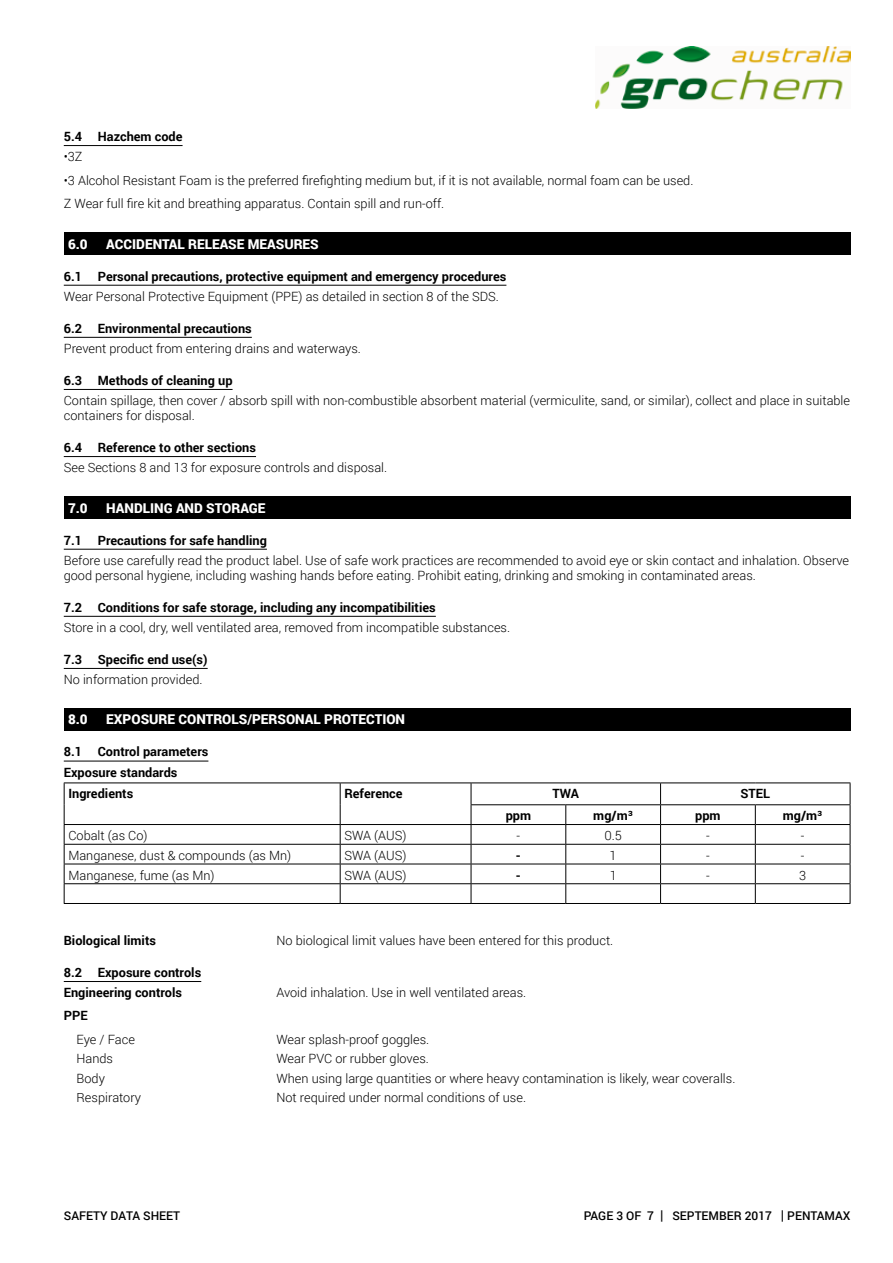
<style>
.page{position:relative;width:893px;height:1263px;background:#fff}
.page>*{position:absolute;margin:0;border:0;box-sizing:border-box;transform-origin:0 0}
.t1{font:900 13.5px "Roboto";color:#fff}
.t2{font:300 12.75px/15px "Roboto";color:#000}
.t3{font:700 12.75px/20.1px "Roboto";color:#000}
.t4{font:500 12px "Roboto";color:#000}
.s1{font-size:13.5px}
</style>
<div class="page">
<img style="left:595px;top:46px;width:255px;height:62px">
<hr style="left:64px;top:145px;width:119px;height:1px;background:#000">
<div style="left:64px;top:232px;width:786px;height:23px;background:#000"></div>
<hr style="left:64px;top:285px;width:442px;height:1px;background:#000">
<hr style="left:64px;top:337px;width:188px;height:1px;background:#000">
<hr style="left:64px;top:389px;width:169px;height:1px;background:#000">
<hr style="left:64px;top:456px;width:192px;height:1px;background:#000">
<div style="left:64px;top:496px;width:786px;height:23px;background:#000"></div>
<hr style="left:64px;top:549px;width:203px;height:1px;background:#000">
<hr style="left:64px;top:616px;width:372px;height:1px;background:#000">
<hr style="left:64px;top:668px;width:144px;height:1px;background:#000">
<div style="left:64px;top:708px;width:786px;height:23px;background:#000"></div>
<hr style="left:64px;top:761px;width:144px;height:1px;background:#000">
<hr style="left:64px;top:981px;width:137px;height:1px;background:#000">
<hr style="left:64px;top:782px;width:276px;height:1px;background:#000">
<hr style="left:340px;top:782px;width:131px;height:1px;background:#000">
<hr style="left:471px;top:782px;width:95px;height:1px;background:#000">
<hr style="left:566px;top:782px;width:95px;height:1px;background:#000">
<hr style="left:661px;top:782px;width:94px;height:1px;background:#000">
<hr style="left:755px;top:782px;width:95px;height:1px;background:#000">
<hr style="left:471px;top:804px;width:95px;height:1px;background:#000">
<hr style="left:566px;top:804px;width:95px;height:1px;background:#000">
<hr style="left:661px;top:804px;width:94px;height:1px;background:#000">
<hr style="left:755px;top:804px;width:95px;height:1px;background:#000">
<hr style="left:64px;top:824px;width:276px;height:1px;background:#000">
<hr style="left:340px;top:824px;width:131px;height:1px;background:#000">
<hr style="left:471px;top:824px;width:95px;height:1px;background:#000">
<hr style="left:566px;top:824px;width:95px;height:1px;background:#000">
<hr style="left:661px;top:824px;width:94px;height:1px;background:#000">
<hr style="left:755px;top:824px;width:95px;height:1px;background:#000">
<hr style="left:64px;top:844px;width:276px;height:1px;background:#000">
<hr style="left:340px;top:844px;width:131px;height:1px;background:#000">
<hr style="left:471px;top:844px;width:95px;height:1px;background:#000">
<hr style="left:566px;top:844px;width:95px;height:1px;background:#000">
<hr style="left:661px;top:844px;width:94px;height:1px;background:#000">
<hr style="left:755px;top:844px;width:95px;height:1px;background:#000">
<hr style="left:64px;top:864px;width:276px;height:1px;background:#000">
<hr style="left:340px;top:864px;width:131px;height:1px;background:#000">
<hr style="left:471px;top:864px;width:95px;height:1px;background:#000">
<hr style="left:566px;top:864px;width:95px;height:1px;background:#000">
<hr style="left:661px;top:864px;width:94px;height:1px;background:#000">
<hr style="left:755px;top:864px;width:95px;height:1px;background:#000">
<hr style="left:64px;top:883px;width:276px;height:1px;background:#000">
<svg style="left:64px;top:783px;width:1px;height:120px"></svg>
<hr style="left:340px;top:883px;width:131px;height:1px;background:#000">
<svg style="left:340px;top:783px;width:1px;height:120px"></svg>
<hr style="left:471px;top:883px;width:95px;height:1px;background:#000">
<svg style="left:471px;top:783px;width:1px;height:120px"></svg>
<hr style="left:566px;top:883px;width:95px;height:1px;background:#000">
<svg style="left:565px;top:805px;width:1px;height:98px"></svg>
<hr style="left:661px;top:883px;width:94px;height:1px;background:#000">
<svg style="left:660px;top:783px;width:1px;height:120px"></svg>
<hr style="left:755px;top:883px;width:95px;height:1px;background:#000">
<svg style="left:755px;top:805px;width:1px;height:98px"></svg>
<svg style="left:850px;top:783px;width:1px;height:120px"></svg>
<hr style="left:64px;top:903px;width:276px;height:1px;background:#000">
<hr style="left:340px;top:903px;width:131px;height:1px;background:#000">
<hr style="left:471px;top:903px;width:95px;height:1px;background:#000">
<hr style="left:566px;top:903px;width:95px;height:1px;background:#000">
<hr style="left:661px;top:903px;width:94px;height:1px;background:#000">
<hr style="left:755px;top:903px;width:95px;height:1px;background:#000">
<p class="t3" style="left:64px;top:126px;width:120px">5.4 Hazchem code</p>
<p class="t2" style="left:64px;top:149px;width:20px">•3Z</p>
<p class="t2" style="left:64px;top:168px;width:631px;line-height:23.5px">•3 Alcohol Resistant Foam is the preferred firefighting medium but, if it is not available, normal foam can be used.<br>Z Wear full fire kit and breathing apparatus. Contain spill and run-off.</p>
<p class="t1" style="left:68px;top:234px;width:21px">6.0</p>
<p class="t1" style="left:106px;top:234px;width:214px">ACCIDENTAL RELEASE MEASURES</p>
<p class="t3" style="left:64px;top:265px;width:444px">6.1 Personal precautions, protective equipment and emergency procedures</p>
<p class="t2" style="left:64px;top:288px;width:437px">Wear Personal Protective Equipment (PPE) as detailed in section 8 of the SDS.</p>
<p class="t3" style="left:64px;top:318px;width:190px">6.2 Environmental precautions</p>
<p class="t2" style="left:64px;top:340px;width:299px">Prevent product from entering drains and waterways.</p>
<p class="t3" style="left:64px;top:370px;width:170px">6.3 Methods of cleaning up</p>
<p class="t2" style="left:64px;top:392px;width:788px">Contain spillage, then cover / absorb spill with non-combustible absorbent material (vermiculite, sand, or similar), collect and place in suitable containers for disposal.</p>
<p class="t3" style="left:64px;top:437px;width:194px">6.4 Reference to other sections</p>
<p class="t2" style="left:64px;top:460px;width:325px">See Sections 8 and 13 for exposure controls and disposal.</p>
<p class="t1" style="left:68px;top:498px;width:21px">7.0</p>
<p class="t1" style="left:106px;top:498px;width:161px">HANDLING AND STORAGE</p>
<p class="t3" style="left:64px;top:529px;width:205px">7.1 Precautions for safe handling</p>
<p class="t2" style="left:64px;top:552px;width:787px">Before use carefully read the product label. Use of safe work practices are recommended to avoid eye or skin contact and inhalation. Observe good personal hygiene, including washing hands before eating. Prohibit eating, drinking and smoking in contaminated areas.</p>
<p class="t3" style="left:64px;top:597px;width:373px">7.2 Conditions for safe storage, including any incompatibilities</p>
<p class="t2" style="left:64px;top:619px;width:448px">Store in a cool, dry, well ventilated area, removed from incompatible substances.</p>
<p class="t3" style="left:64px;top:649px;width:145px">7.3 Specific end use(s)</p>
<p class="t2" style="left:64px;top:671px;width:140px">No information provided.</p>
<p class="t1" style="left:68px;top:710px;width:21px">8.0</p>
<p class="t1" style="left:106px;top:710px;width:300px">EXPOSURE CONTROLS/PERSONAL PROTECTION</p>
<p class="t3" style="left:64px;top:741px;width:146px">8.1 Control parameters<br>Exposure standards</p>
<p class="t3" style="left:68px;top:783px;width:66px">Ingredients</p>
<p class="t3" style="left:344px;top:783px;width:60px">Reference</p>
<p class="t3" style="left:553px;top:783px;width:28px">TWA</p>
<p class="t3" style="left:740px;top:783px;width:31px">STEL</p>
<p class="t3" style="left:506px;top:805px;width:27px">ppm</p>
<p class="t3" style="left:593px;top:805px;width:41px">mg/m³</p>
<p class="t3" style="left:695px;top:805px;width:27px">ppm</p>
<p class="t3" style="left:783px;top:805px;width:41px">mg/m³</p>
<p class="t2" style="left:68px;top:827px;width:81px">Cobalt (as Co)</p>
<p class="t2" style="left:344px;top:827px;width:63px">SWA (AUS)</p>
<p class="t2" style="left:517px;top:827px;width:5px">-</p>
<p class="t2" style="left:604px;top:827px;width:19px">0.5</p>
<p class="t2" style="left:706px;top:827px;width:5px">-</p>
<p class="t2" style="left:801px;top:827px;width:5px">-</p>
<p class="t2" style="left:68px;top:847px;width:224px">Manganese, dust &amp; compounds (as Mn)</p>
<p class="t2" style="left:344px;top:847px;width:63px">SWA (AUS)</p>
<p class="t3" style="left:516px;top:845px;width:6px">-</p>
<p class="t2" style="left:610px;top:847px;width:9px">1</p>
<p class="t2" style="left:706px;top:847px;width:5px">-</p>
<p class="t2" style="left:801px;top:847px;width:5px">-</p>
<p class="t2" style="left:68px;top:867px;width:148px">Manganese, fume (as Mn)</p>
<p class="t2" style="left:344px;top:867px;width:63px">SWA (AUS)</p>
<p class="t3" style="left:516px;top:864px;width:6px">-</p>
<p class="t2" style="left:610px;top:867px;width:9px">1</p>
<p class="t2" style="left:706px;top:867px;width:5px">-</p>
<p class="t2" style="left:799px;top:867px;width:9px">3</p>
<p class="t3" style="left:64px;top:930px;width:94px">Biological limits</p>
<p class="t2" style="left:276px;top:932px;width:338px">No biological limit values have been entered for this product.</p>
<p class="t3" style="left:64px;top:962px;width:139px">8.2 Exposure controls<br>Engineering controls</p>
<p class="t2" style="left:276px;top:984px;width:251px">Avoid inhalation. Use in well ventilated areas.</p>
<p class="t3" style="left:64px;top:1005px;width:25px">PPE</p>
<p class="t2" style="left:77px;top:1031px;width:60px">Eye / Face</p>
<p class="t2" style="left:276px;top:1031px;width:154px">Wear splash-proof goggles.</p>
<p class="t2" style="left:77px;top:1051px;width:38px">Hands</p>
<p class="t2" style="left:276px;top:1051px;width:154px">Wear PVC or rubber gloves.</p>
<p class="t2" style="left:77px;top:1070px;width:30px">Body</p>
<p class="t2" style="left:276px;top:1070px;width:460px">When using large quantities or where heavy contamination is likely, wear coveralls.</p>
<p class="t2" style="left:77px;top:1089px;width:66px">Respiratory</p>
<p class="t2" style="left:276px;top:1089px;width:251px">Not required under normal conditions of use.</p>
<p class="t4" style="left:64px;top:1208px;width:118px">SAFETY DATA SHEET</p>
<p class="t4" style="left:584px;top:1208px;width:268px">PAGE 3 OF 7 <span class="s1">|</span> SEPTEMBER 2017 <span class="s1">|</span> PENTAMAX</p>
</div>
